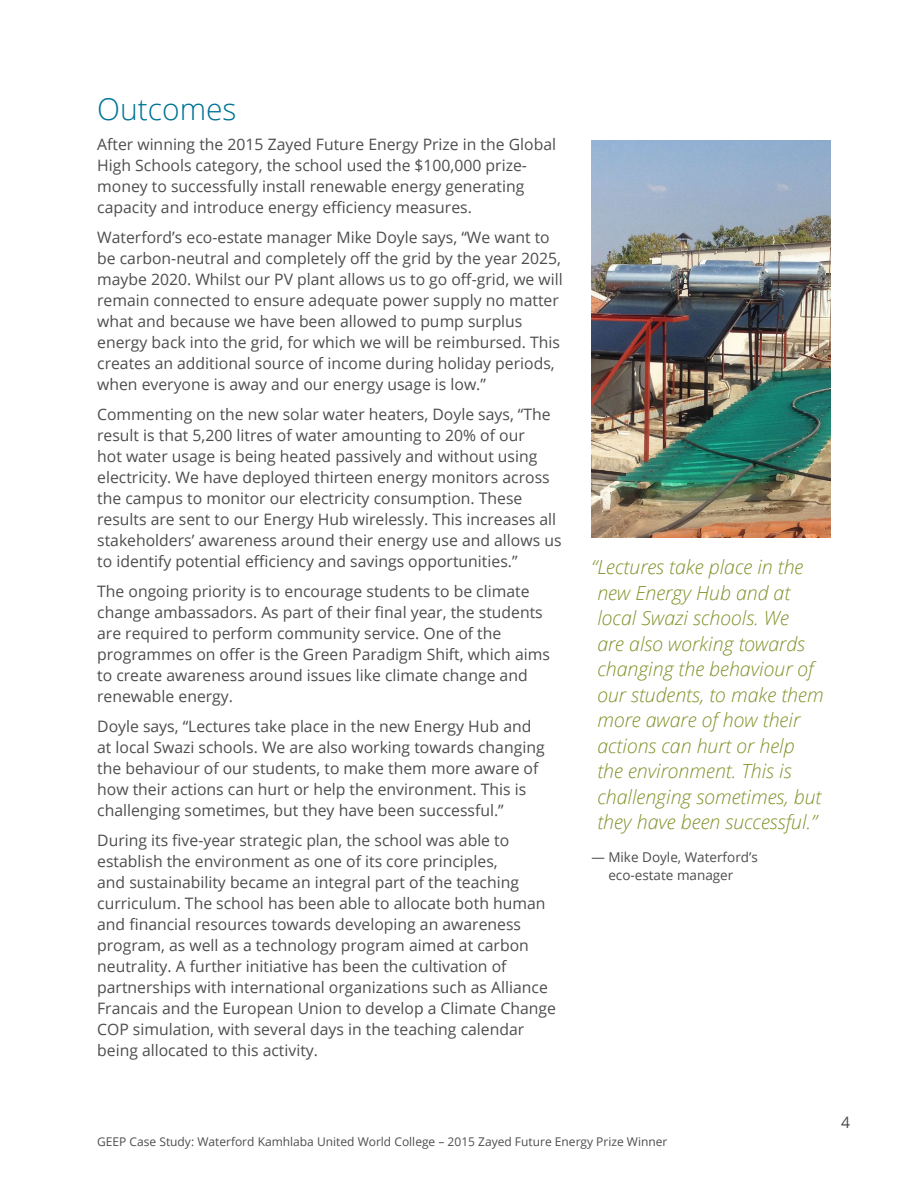
<style>
.page{position:relative;width:918px;height:1188px;background:#fff}
.page>*{position:absolute;margin:0;border:0;box-sizing:border-box;transform-origin:0 0}
.t1{font:300 30px "Open Sans";color:#007396}
.t2{font:italic 300 19.5px/25.5px "Open Sans";color:#82912a}
.t3{font:15.75px/21px "Open Sans";color:#4d4d4f}
.t4{font:13.5px/18px "Open Sans";color:#4d4d4f;text-align:center}
.t5{font:12px "Open Sans";color:#4d4d4f}
</style>
<div class="page">
<img style="left:591px;top:140px;width:240px;height:397px">
<h1 class="t1" style="left:97px;top:89px;width:141px">Outcomes</h1>
<p class="t3" style="left:97px;top:134px;width:460px">After winning the 2015 Zayed Future Energy Prize in the Global High Schools category, the school used the $100,000 prize&shy;money to successfully install renewable energy generating capacity and introduce energy efficiency measures.</p>
<p class="t3" style="left:97px;top:227px;width:467px">Waterford’s eco-estate manager Mike Doyle says, “We want to be carbon-neutral and completely off the grid by the year 2025, maybe 2020. Whilst our PV plant allows us to go off-grid, we will remain connected to ensure adequate power supply no matter what and because we have been allowed to pump surplus energy back into the grid, for which we will be reimbursed. This creates an additional source of income during holiday periods, when everyone is away and our energy usage is low.”</p>
<p class="t3" style="left:97px;top:403px;width:466px">Commenting on the new solar water heaters, Doyle says, “The result is that 5,200 litres of water amounting to 20% of our<br>hot water usage is being heated passively and without using electricity. We have deployed thirteen energy monitors across the campus to monitor our electricity consumption. These results are sent to our Energy Hub wirelessly. This increases all stakeholders’ awareness around their energy use and allows us to identify potential efficiency and savings opportunities.”</p>
<p class="t3" style="left:97px;top:580px;width:454px">The ongoing priority is to encourage students to be climate change ambassadors. As part of their final year, the students are required to perform community service. One of the programmes on offer is the Green Paradigm Shift, which aims to create awareness around issues like climate change and renewable energy.</p>
<p class="t3" style="left:97px;top:715px;width:449px">Doyle says, “Lectures take place in the new Energy Hub and at local Swazi schools. We are also working towards changing the behaviour of our students, to make them more aware of how their actions can hurt or help the environment. This is challenging sometimes, but they have been successful.”</p>
<p class="t3" style="left:97px;top:829px;width:460px">During its five-year strategic plan, the school was able to establish the environment as one of its core principles,<br>and sustainability became an integral part of the teaching curriculum. The school has been able to allocate both human and financial resources towards developing an awareness program, as well as a technology program aimed at carbon neutrality. A further initiative has been the cultivation of partnerships with international organizations such as Alliance Francais and the European Union to develop a Climate Change COP simulation, with several days in the teaching calendar being allocated to this activity.</p>
<p class="t2" style="left:597px;top:554px;width:228px;text-indent:-6px">“Lectures take place in the new Energy Hub and at local Swazi schools. We<br>are also working towards changing the behaviour of our students, to make them more aware of how their actions can hurt or help the environment. This is challenging sometimes, but they have been successful.”</p>
<p class="t4" style="left:591px;top:848px;width:168px">— Mike Doyle, Waterford’s eco-estate manager</p>
<p class="t5" style="left:97px;top:1133px;width:572px">GEEP Case Study: Waterford Kamhlaba United World College – 2015 Zayed Future Energy Prize Winner</p>
<p class="t3" style="left:841px;top:1111px;width:11px">4</p>
</div>
